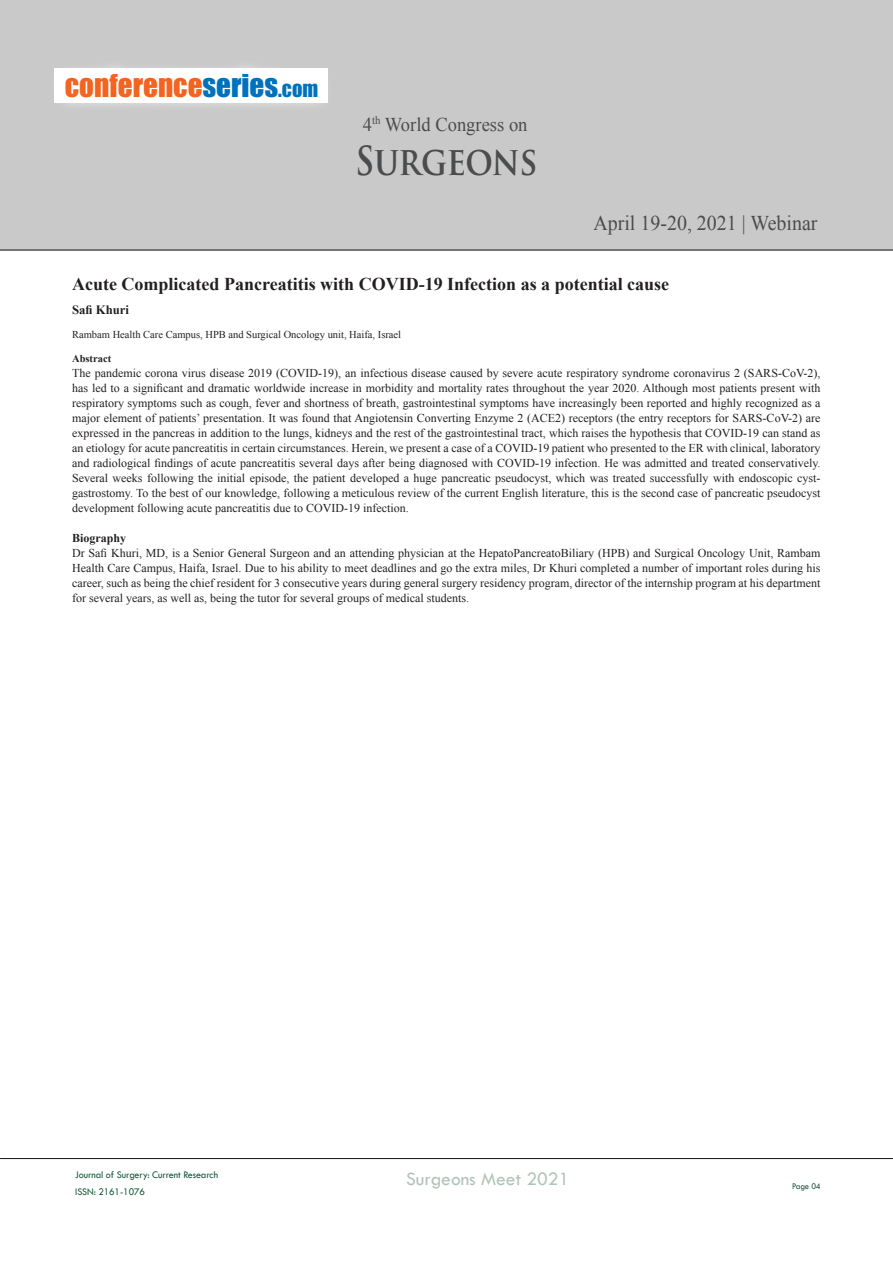
<style>
.page{position:relative;width:893px;height:1263px;background:#fff}
.page>*{position:absolute;margin:0;border:0;box-sizing:border-box;transform-origin:0 0}
.t1{font:700 39px "Trajan Pro";letter-spacing:-.01em;color:#4b4c4d;scale:.85 1}
.t2{font:29.1px "Impact";color:#f36421}
.t3{font:21px "Times New Roman";color:#4b4c4d;scale:.95 1}
.t4{font:19.5px "Times New Roman";color:#4b4c4d;scale:.95 1}
.t5{font:19.5px "Tw Cen";color:#7e9c88}
.t6{font:700 18px "Times New Roman";color:#231f20}
.t7{font:700 12.75px "Times New Roman";color:#231f20}
.t8{font:12px/15px "Times New Roman";color:#231f20;text-align:justify}
.t9{font:700 12px "Times New Roman";color:#231f20}
.t10{font:10.5px "Times New Roman";color:#231f20}
.t11{font:10.5px/17.4px "Tw Cen";letter-spacing:-.01em;color:#145839;scale:.95 1}
.t12{font:700 10.5px "Times New Roman";color:#231f20}
.t13{font:9px "Tw Cen";letter-spacing:-.02em;color:#145839;scale:.95 1}
.s1{color:#0072bc}
.s2{font-size:20.4px;color:#0072bc}
</style>
<div class="page">
<div style="left:0;top:0;width:893px;height:251px;background:#c9c9c9"></div>
<hr style="left:0;top:1158px;width:893px;height:1px;background:#231f20">
<hr style="left:0;top:250px;width:893px;height:1px;background:#231f20">
<svg style="left:54px;top:67px;width:274px;height:38px;background:#fbfbfb"></svg>
<h2 class="t2" style="left:65px;top:63px;width:255px">CONFERENCE<span class="s1">SERIES</span><span class="s2">.COM</span></h2>
<h3 class="t4" style="left:363px;top:111px;width:175px">4<sup>th</sup> World Congress on</h3>
<h1 class="t1" style="left:355px;top:136px;width:216px">SURGEONS</h1>
<h3 class="t3" style="left:593px;top:208px;width:238px">April 19-20, 2021 | Webinar</h3>
<p class="t6" style="left:72px;top:271px;width:599px">Acute Complicated Pancreatitis with COVID-19 Infection as a potential cause</p>
<p class="t7" style="left:72px;top:301px;width:59px">Safi Khuri</p>
<p class="t10" style="left:72px;top:328px;width:331px">Rambam Health Care Campus, HPB and Surgical Oncology unit, Haifa, Israel</p>
<p class="t12" style="left:72px;top:351px;width:41px">Abstract</p>
<p class="t8" style="left:72px;top:366px;width:750px">The pandemic corona virus disease 2019 (COVID-19), an infectious disease caused by severe acute respiratory syndrome coronavirus 2 (SARS-CoV-2), has led to a significant and dramatic worldwide increase in morbidity and mortality rates throughout the year 2020. Although most patients present with respiratory symptoms such as cough, fever and shortness of breath, gastrointestinal symptoms have increasingly been reported and highly recognized as a major element of patients’ presentation. It was found that Angiotensin Converting Enzyme 2 (ACE2) receptors (the entry receptors for SARS-CoV-2) are expressed in the pancreas in addition to the lungs, kidneys and the rest of the gastrointestinal tract, which raises the hypothesis that COVID-19 can stand as an etiology for acute pancreatitis in certain circumstances. Herein, we present a case of a COVID-19 patient who presented to the ER with clinical, laboratory and radiological findings of acute pancreatitis several days after being diagnosed with COVID-19 infection. He was admitted and treated conservatively.<br>Several weeks following the initial episode, the patient developed a huge pancreatic pseudocyst, which was treated successfully with endoscopic cyst&shy;gastrostomy. To the best of our knowledge, following a meticulous review of the current English literature, this is the second case of pancreatic pseudocyst development following acute pancreatitis due to COVID-19 infection.</p>
<p class="t9" style="left:72px;top:530px;width:56px">Biography</p>
<p class="t8" style="left:72px;top:546px;width:750px">Dr Safi Khuri, MD, is a Senior General Surgeon and an attending physician at the HepatoPancreatoBiliary (HPB) and Surgical Oncology Unit, Rambam Health Care Campus, Haifa, Israel. Due to his ability to meet deadlines and go the extra miles, Dr Khuri completed a number of important roles during his career, such as being the chief resident for 3 consecutive years during general surgery residency program, director of the internship program at his department for several years, as well as, being the tutor for several groups of medical students.</p>
<p class="t11" style="left:75px;top:1165px;width:152px">Journal of Surgery: Current Research<br>ISSN: 2161-1076</p>
<h3 class="t5" style="left:406px;top:1167px;width:165px">Surgeons Meet 2021</h3>
<p class="t13" style="left:792px;top:1181px;width:32px">Page 04</p>
</div>
